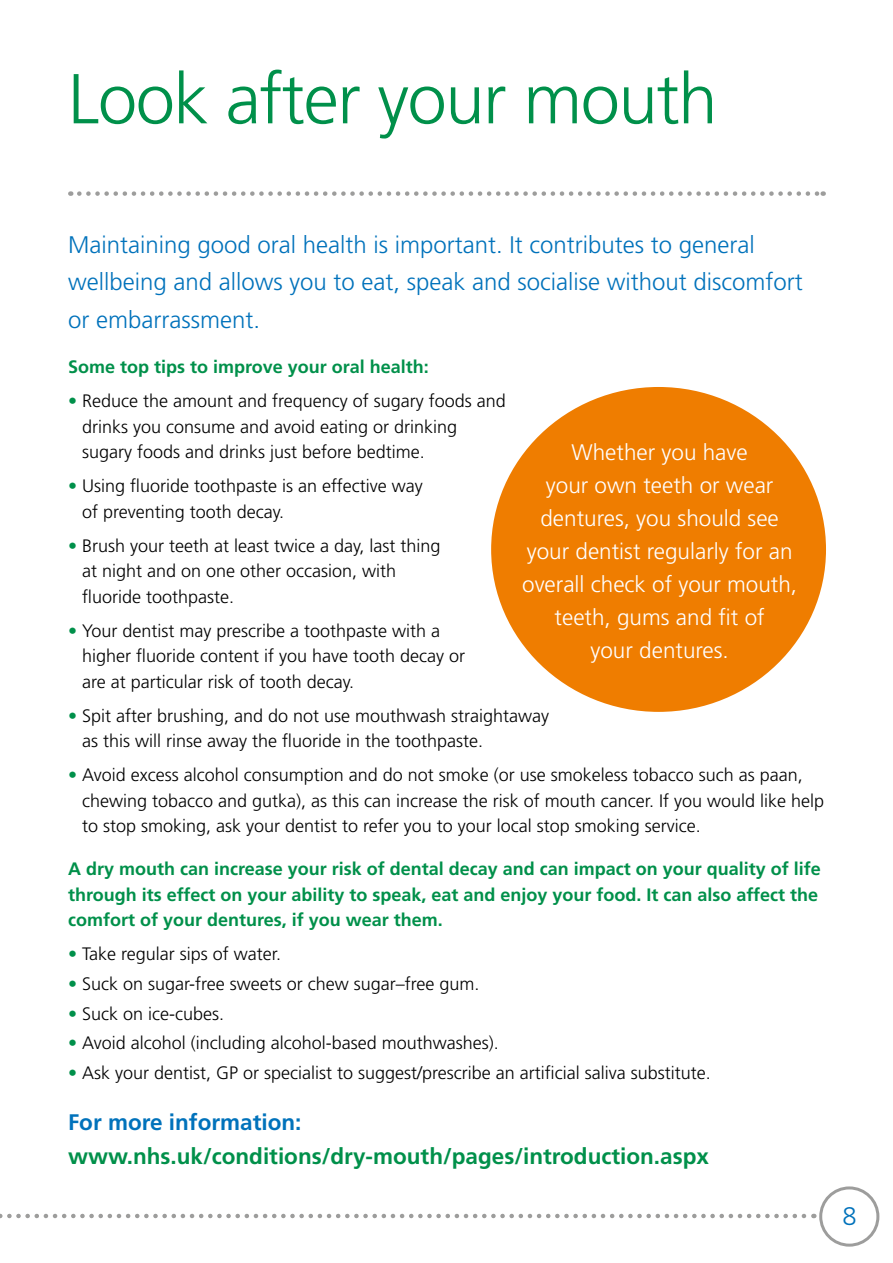
<style>
.page{position:relative;width:893px;height:1263px;background:#fff}
.page>*{position:absolute;margin:0;border:0;box-sizing:border-box;transform-origin:0 0}
.t1{font:300 70.5px "Frutiger";letter-spacing:-.02em;color:#00904a}
.t2{font:300 25.5px "Frutiger";color:#0072bb}
.t3{font:300 24px/37.5px "Frutiger";color:#0072bb}
.t4{font:300 22.5px/33px "Frutiger";color:#fff;text-align:center}
.t5{font:700 22.5px "Frutiger";color:#00904a}
.t6{font:700 22.5px "Frutiger";color:#0072bb}
.t7{font:300 18px/25.5px "Frutiger";color:#000}
.t8{font:700 18px/25.5px "Frutiger";color:#00904a}
.s1{color:#00904a}
</style>
<div class="page">
<svg style="left:0;top:1214px;width:814px;height:4px"></svg>
<div style="left:819px;top:1186px;width:60px;height:60px;border:3px solid #9d9d9c;border-radius:50%"></div>
<svg style="left:79px;top:191px;width:745px;height:5px"></svg>
<div style="left:491px;top:387px;width:335px;height:325px;background:#ef7d00;border-radius:50%"></div>
<h1 class="t1" style="left:68px;top:59px;width:651px">Look after your mouth</h1>
<h3 class="t3" style="left:68px;top:226px;width:736px">Maintaining good oral health is important. It contributes to general wellbeing and allows you to eat, speak and socialise without discomfort or embarrassment.</h3>
<p class="t8" style="left:68px;top:354px;width:362px">Some top tips to improve your oral health:</p>
<p class="t7" style="left:82px;top:388px;width:425px;text-indent:-14px"><span class="s1">•</span> Reduce the amount and frequency of sugary foods and drinks you consume and avoid eating or drinking sugary foods and drinks just before bedtime.</p>
<p class="t7" style="left:82px;top:473px;width:342px;text-indent:-14px"><span class="s1">•</span> Using fluoride toothpaste is an effective way of preventing tooth decay.</p>
<p class="t7" style="left:82px;top:533px;width:360px;text-indent:-14px"><span class="s1">•</span> Brush your teeth at least twice a day, last thing at night and on one other occasion, with fluoride toothpaste.</p>
<p class="t7" style="left:82px;top:618px;width:385px;text-indent:-14px"><span class="s1">•</span> Your dentist may prescribe a toothpaste with a higher fluoride content if you have tooth decay or are at particular risk of tooth decay.</p>
<p class="t7" style="left:82px;top:703px;width:469px;text-indent:-14px"><span class="s1">•</span> Spit after brushing, and do not use mouthwash straightaway as this will rinse away the fluoride in the toothpaste.</p>
<p class="t7" style="left:82px;top:762px;width:744px;text-indent:-14px"><span class="s1">•</span> Avoid excess alcohol consumption and do not smoke (or use smokeless tobacco such as paan, chewing tobacco and gutka), as this can increase the risk of mouth cancer. If you would like help to stop smoking, ask your dentist to refer you to your local stop smoking service.</p>
<p class="t8" style="left:68px;top:856px;width:754px">A dry mouth can increase your risk of dental decay and can impact on your quality of life through its effect on your ability to speak, eat and enjoy your food. It can also affect the comfort of your dentures, if you wear them.</p>
<p class="t7" style="left:68px;top:941px;width:215px"><span class="s1">•</span> Take regular sips of water.</p>
<p class="t7" style="left:68px;top:971px;width:413px"><span class="s1">•</span> Suck on sugar-free sweets or chew sugar–free gum.</p>
<p class="t7" style="left:68px;top:1000px;width:158px"><span class="s1">•</span> Suck on ice-cubes.</p>
<p class="t7" style="left:68px;top:1030px;width:432px"><span class="s1">•</span> Avoid alcohol (including alcohol-based mouthwashes).</p>
<p class="t7" style="left:68px;top:1060px;width:644px"><span class="s1">•</span> Ask your dentist, GP or specialist to suggest/prescribe an artificial saliva substitute.</p>
<p class="t6" style="left:68px;top:1108px;width:235px">For more information:</p>
<p class="t5" style="left:68px;top:1143px;width:642px">www.nhs.uk/conditions/dry-mouth/pages/introduction.aspx</p>
<p class="t4" style="left:522px;top:436px;width:277px">Whether you have<br>your own teeth or wear dentures, you should see your dentist regularly for an overall check of your mouth, teeth, gums and fit of<br>your dentures.</p>
<h2 class="t2" style="left:842px;top:1202px;width:16px">8</h2>
</div>
